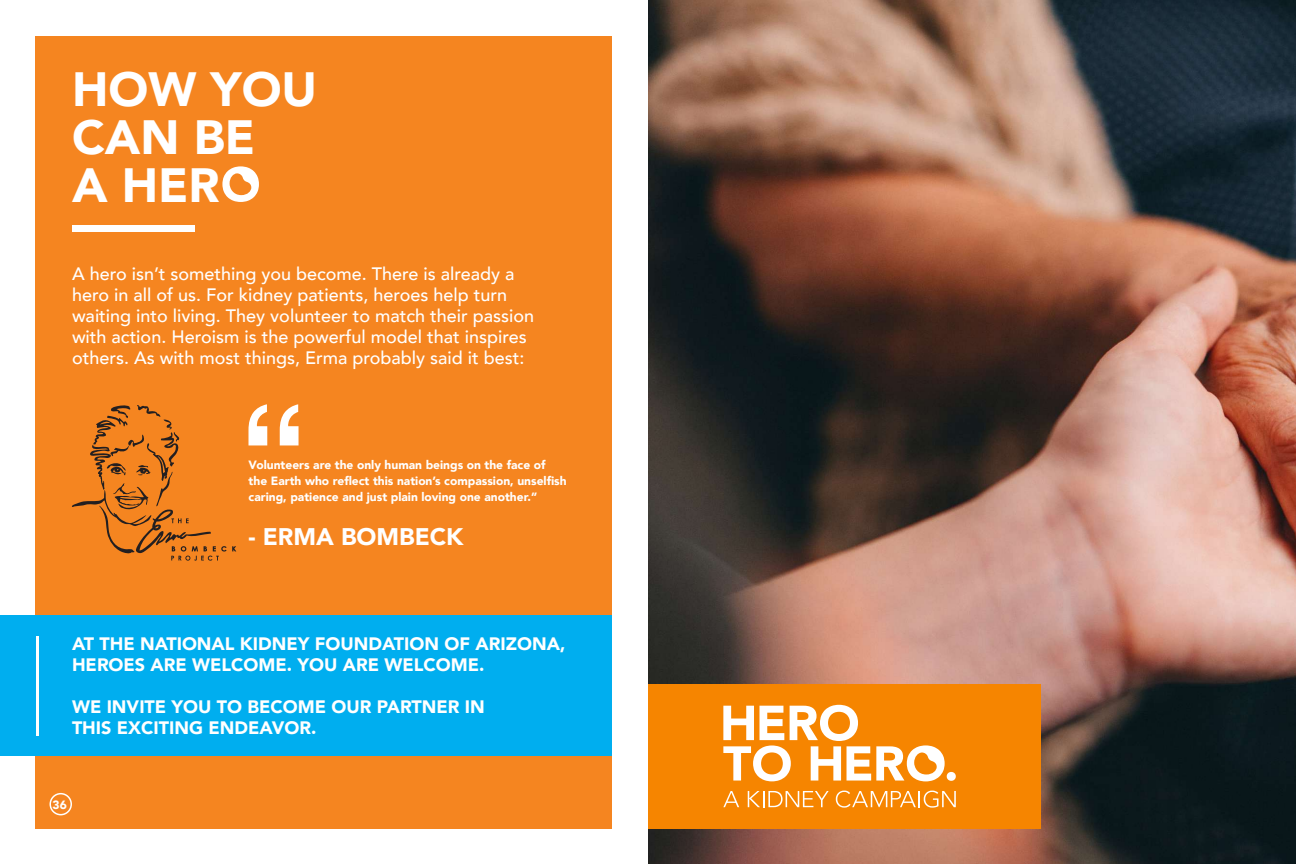
<style>
.page{position:relative;width:1296px;height:864px;background:#fff}
.page>*{position:absolute;margin:0;border:0;box-sizing:border-box;transform-origin:0 0}
.t1{font:700 150px "Helvetica";color:#fff;scale:.9 1}
.t2{font:900 48px/48px "Avenir";color:#fff}
.t3{font:900 24px "Avenir";color:#fff}
.t4{font:500 18px/21px "Avenir";color:#fff}
.t5{font:900 18px/21px "Avenir";color:#fff}
.t6{font:900 12px/16px "Avenir";color:#fff}
</style>
<div class="page">
<img style="left:648px;top:0;width:648px;height:864px">
<div style="left:648px;top:684px;width:392px;height:145px;background:#f68500"></div>
<svg style="left:723px;top:705px;width:233px;height:76px"></svg>
<svg style="left:723px;top:791px;width:16px;height:16px"></svg>
<svg style="left:748px;top:791px;width:81px;height:16px"></svg>
<svg style="left:836px;top:791px;width:120px;height:17px"></svg>
<div style="left:36px;top:36px;width:576px;height:793px;background:#f58520"></div>
<svg style="left:222px;top:166px;width:37px;height:36px"></svg>
<div style="left:72px;top:225px;width:122px;height:7px;background:#fff"></div>
<svg style="left:72px;top:405px;width:164px;height:156px"></svg>
<div style="left:0;top:616px;width:612px;height:140px;background:#00aeef"></div>
<hr style="left:36px;top:636px;width:3px;height:100px;background:#fff">
<div style="left:50px;top:793px;width:22px;height:22px;border:2px solid #fff;border-radius:50%"></div>
<h2 class="t2" style="left:72px;top:64px;width:247px">HOW YOU<br>CAN BE<br>A HER</h2>
<p class="t4" style="left:72px;top:262px;width:464px">A hero isn’t something you become. There is already a hero in all of us. For kidney patients, heroes help turn waiting into living. They volunteer to match their passion with action. Heroism is the powerful model that inspires others. As with most things, Erma probably said it best:</p>
<h1 class="t1" style="left:239px;top:369px;width:76px">“</h1>
<p class="t6" style="left:249px;top:456px;width:320px">Volunteers are the only human beings on the face of the Earth who reflect this nation’s compassion, unselfish caring, patience and just plain loving one another.”</p>
<h3 class="t3" style="left:249px;top:516px;width:217px">- ERMA BOMBECK</h3>
<p class="t5" style="left:72px;top:633px;width:495px">AT THE NATIONAL KIDNEY FOUNDATION OF ARIZONA,<br>HEROES ARE WELCOME. YOU ARE WELCOME.</p>
<p class="t5" style="left:72px;top:696px;width:414px">WE INVITE YOU TO BECOME OUR PARTNER IN<br>THIS EXCITING ENDEAVOR.</p>
<p class="t6" style="left:53px;top:796px;width:16px">36</p>
</div>
